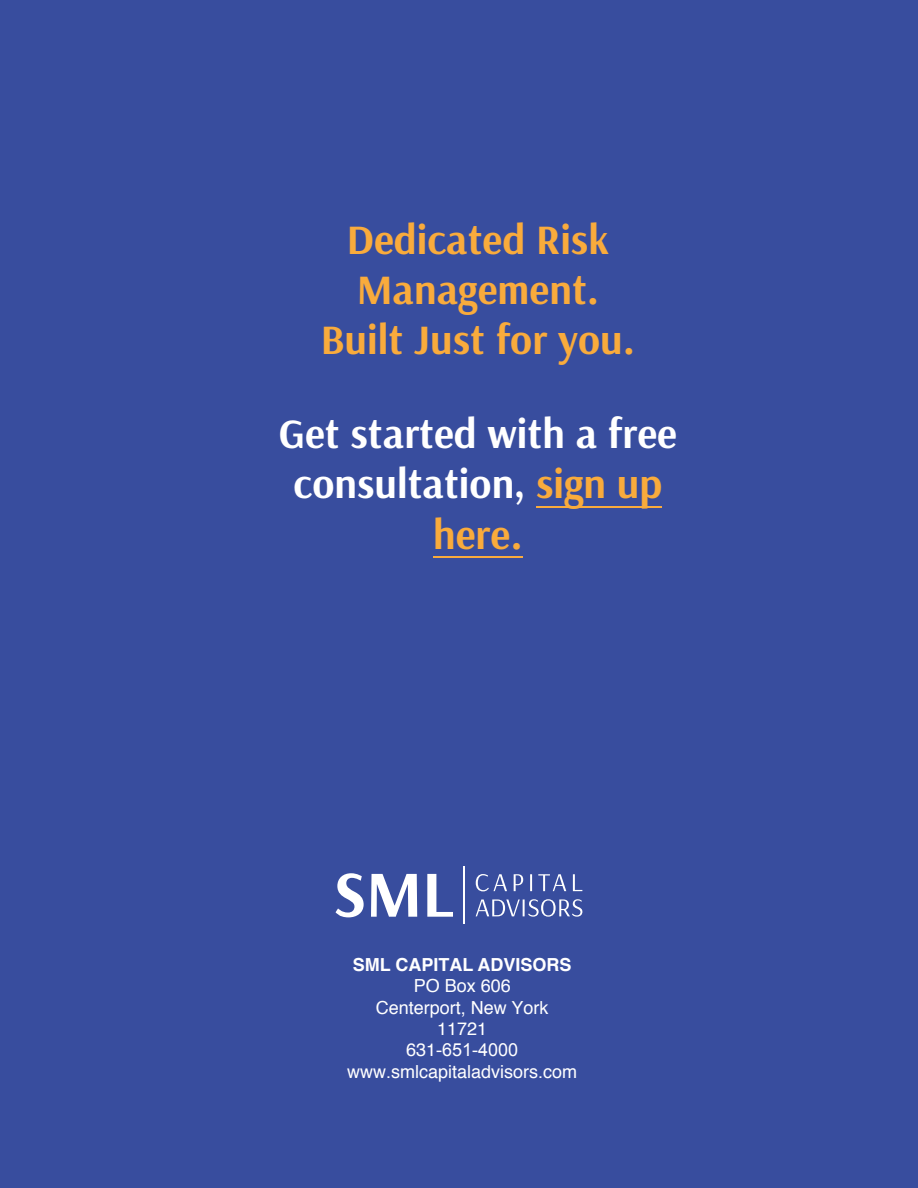
<style>
.page{position:relative;width:918px;height:1188px;background:#384d9e}
.page>*{position:absolute;margin:0;border:0;box-sizing:border-box;transform-origin:0 0}
.t1{font:700 42px/50.4px "Arsenal";color:#fff;text-align:center}
.t2{font:700 42px/50.4px "Arsenal";color:#f9ab3c;text-align:center}
.t3{font:18px/21.5px "Helvetica";color:#fff;text-align:center}
.t4{font:700 18px "Helvetica";color:#fff}
.t5{font:18px "Arial";color:#fff}
.s1{color:#f9ab3c}
.s2{font-family:"Helvetica"}
.s3{font-style:inherit}
</style>
<div class="page">
<svg style="left:336px;top:873px;width:117px;height:44px"></svg>
<svg style="left:476px;top:874px;width:106px;height:17px"></svg>
<svg style="left:476px;top:899px;width:106px;height:18px"></svg>
<hr style="left:464px;top:867px;width:1px;height:57px;background:#fff">
<hr style="left:433px;top:556px;width:90px;height:2px;background:#f9ab3c">
<hr style="left:536px;top:506px;width:126px;height:2px;background:#f9ab3c">
<h1 class="t2" style="left:321px;top:215px;width:316px">Dedicated Risk<br>Management.<br>Built Just for you.</h1>
<h1 class="t1" style="left:279px;top:410px;width:400px">Get started with a free consultation, <span class="s1">sign up here.</span></h1>
<p class="t4" style="left:353px;top:950px;width:220px">SML CAPITAL ADVISORS</p>
<p class="t3" style="left:376px;top:976px;width:174px">PO Box 606<br>Centerport, New York<br>11721</p>
<p class="t5" style="left:406px;top:1038px;width:114px"><span class="s2">631</span>-651-<span class="s3">4000</span></p>
<p class="t3" style="left:347px;top:1061px;width:232px">www.smlcapitaladvisors.com</p>
</div>
